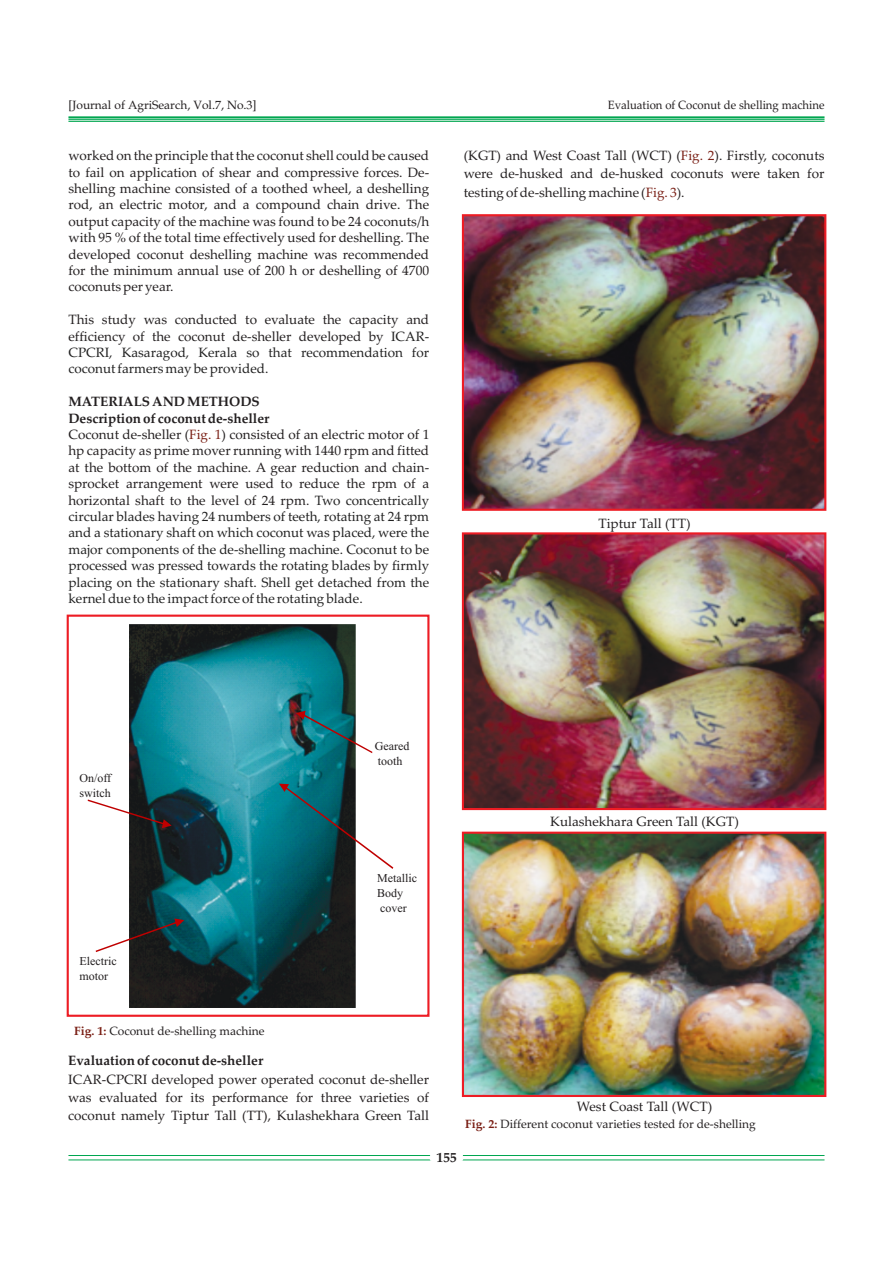
<style>
.page{position:relative;width:893px;height:1263px;background:#fff}
.page>*{position:absolute;margin:0;border:0;box-sizing:border-box;transform-origin:0 0}
.t1{font:13.5px/16.4px "Palatino Linotype";color:#231f20;text-align:justify}
.t2{font:13.5px/16.4px "Palatino Linotype";color:#212121;text-align:justify}
.t3{font:700 13.5px/16.4px "Palatino Linotype";color:#231f20}
.t4{font:12px "Palatino Linotype";color:#231f20}
.t5{font:12px/15px "Times New Roman";color:#231f20}
.t6{font:12px "Palatino Linotype";color:#231f20;scale:.95 1}
.t7{font:12px "Palatino";color:#231f20}
.s1{color:#791e14}
.s2{color:#212121}
.s3{font-weight:700;color:#791e14}
</style>
<div class="page">
<hr style="left:68px;top:1155px;width:756px;height:1px;background:#00a650">
<hr style="left:68px;top:1159px;width:756px;height:1px;background:#00a650">
<div style="left:430px;top:1153px;width:33px;height:9px;background:#fff;border:1px solid #fff;border-radius:4px"></div>
<hr style="left:68px;top:116px;width:756px;height:2px;background:#00a650">
<hr style="left:68px;top:119px;width:756px;height:1px;background:#00a650">
<hr style="left:68px;top:121px;width:756px;height:1px;background:#00a650">
<img style="left:129px;top:624px;width:227px;height:383px">
<svg style="left:296px;top:711px;width:76px;height:42px"></svg>
<svg style="left:88px;top:799px;width:84px;height:29px"></svg>
<svg style="left:96px;top:918px;width:88px;height:34px"></svg>
<svg style="left:279px;top:784px;width:114px;height:85px"></svg>
<div style="left:67px;top:615px;width:362px;height:402px;border:2px solid #ed1c24"></div>
<img style="left:465px;top:217px;width:358px;height:291px">
<img style="left:465px;top:535px;width:358px;height:272px">
<img style="left:465px;top:835px;width:358px;height:259px">
<div style="left:462px;top:214px;width:364px;height:297px;border:2px solid #ed1c24"></div>
<div style="left:462px;top:532px;width:364px;height:278px;border:2px solid #ed1c24"></div>
<div style="left:462px;top:832px;width:364px;height:265px;border:2px solid #ed1c24"></div>
<p class="t7" style="left:68px;top:101px;width:190px">[Journal of AgriSearch, Vol.7, No.3]</p>
<p class="t6" style="left:608px;top:101px;width:230px">Evaluation of Coconut de shelling machine</p>
<p class="t1" style="left:68px;top:149px;width:362px">worked on the principle that the coconut shell could be caused to fail on application of shear and compressive forces. De&shy;shelling machine consisted of a toothed wheel, a deshelling rod, an electric motor, and a compound chain drive. The output capacity of the machine was found to be 24 coconuts/h with 95 % of the total time effectively used for deshelling. The developed coconut deshelling machine was recommended for the minimum annual use of 200 h or deshelling of 4700 coconuts per year.</p>
<p class="t1" style="left:68px;top:313px;width:362px">This study was conducted to evaluate the capacity and efficiency of the coconut de-sheller developed by</p>
<p class="t2" style="left:68px;top:329px;width:362px;text-indent:323px">ICAR-CPCRI, Kasaragod, Kerala so that recommendation for coconut farmers may be provided.</p>
<p class="t3" style="left:68px;top:395px;width:202px">MATERIALS AND METHODS<br>Description of coconut de-sheller</p>
<p class="t1" style="left:68px;top:428px;width:363px">Coconut de-sheller (<span class="s1">Fig. 1</span>) consisted of an electric motor of 1 hp capacity as prime mover running with 1440 rpm and fitted at the bottom of the machine. A gear reduction and chain&shy;sprocket arrangement were used to reduce the rpm of a horizontal shaft to the level of 24 rpm. <span class="s2">Two concentrically</span></p>
<p class="t2" style="left:68px;top:510px;width:362px">circular blades having 24 numbers of teeth, rotating at 24 rpm and a stationary shaft on which coconut was placed, were the major components of the de-shelling machine. Coconut to be processed was pressed towards the rotating blades by firmly placing on the stationary shaft. Shell get detached from the kernel due to the impact force of the rotating blade.</p>
<p class="t1" style="left:464px;top:148px;width:362px;line-height:18.1px">(KGT) and West Coast Tall (WCT) (<span class="s1">Fig. 2</span>). Firstly, coconuts were de-husked and de-husked coconuts were taken for testing of de-shelling machine (<span class="s1">Fig. 3</span>).</p>
<p class="t1" style="left:598px;top:517px;width:94px">Tiptur Tall (TT)</p>
<p class="t5" style="left:79px;top:771px;width:33px">On/off switch</p>
<p class="t5" style="left:79px;top:954px;width:39px">Electric motor</p>
<p class="t4" style="left:74px;top:1026px;width:192px"><span class="s3">Fig. 1:</span> Coconut de-shelling machine</p>
<p class="t5" style="left:375px;top:739px;width:36px">Geared tooth</p>
<p class="t5" style="left:377px;top:871px;width:41px">Metallic<br>Body cover</p>
<p class="t3" style="left:68px;top:1054px;width:196px">Evaluation of coconut de-sheller</p>
<p class="t1" style="left:68px;top:1071px;width:362px;line-height:18.1px">ICAR-CPCRI developed power operated coconut de-sheller was evaluated for its performance for three varieties of coconut namely Tiptur Tall (TT), Kulashekhara Green Tall</p>
<p class="t1" style="left:550px;top:815px;width:190px">Kulashekhara Green Tall (KGT)</p>
<p class="t1" style="left:577px;top:1100px;width:137px">West Coast Tall (WCT)</p>
<p class="t4" style="left:465px;top:1119px;width:292px"><span class="s3">Fig. 2:</span> Different coconut varieties tested for de-shelling</p>
<p class="t3" style="left:437px;top:1151px;width:22px">155</p>
</div>
